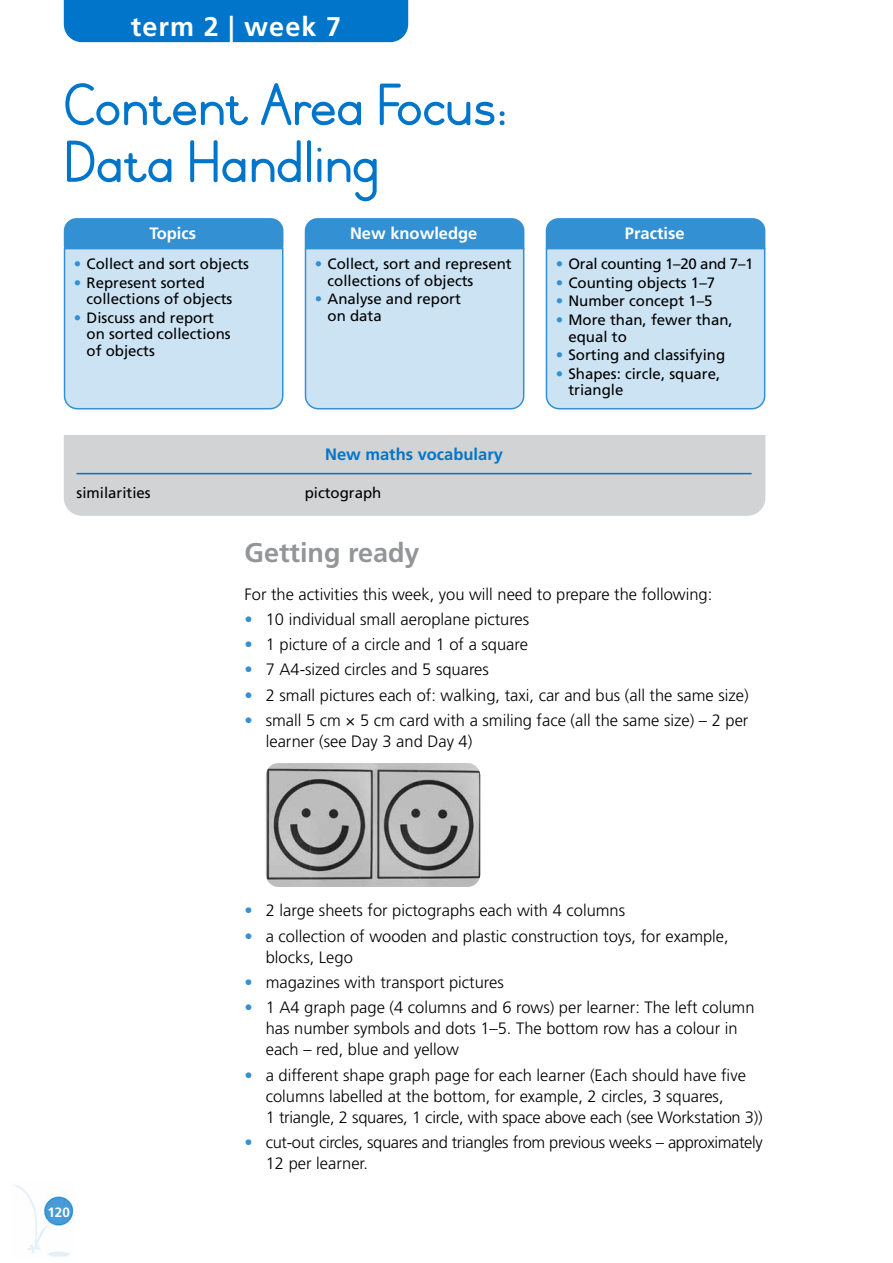
<style>
.page{position:relative;width:893px;height:1263px;background:#fff}
.page>*{position:absolute;margin:0;border:0;box-sizing:border-box;transform-origin:0 0}
.t1{font:69px/57px "Teachers Pet";color:#0075c9}
.t2{font:700 27px "Frutiger LT Std";color:#939598}
.t3{font:700 27px "Frutiger LT Std";letter-spacing:.04em;color:#fff}
.t4{font:300 16.5px/21px "Frutiger LT Std";color:#000}
.t5{font:300 16.5px/21px "Frutiger LT Std";letter-spacing:-.02em;color:#000}
.t6{font:700 16.5px "Frutiger LT Std";color:#fff}
.t7{font:700 16.5px "Frutiger LT Std";color:#0075c9}
.t8{font:15px/16.5px "Frutiger LT Std";color:#000}
.t9{font:15px "Frutiger LT Std";letter-spacing:-.02em;color:#000}
.t10{font:700 13.5px "Frutiger LT Std";color:#fff}
.s1{color:#3390d3}
</style>
<div class="page">
<div style="left:64px;top:0;width:344px;height:42px;background:#0075c9"></div>
<img style="left:13px;top:1185px;width:61px;height:72px">
<div style="left:546px;top:218px;width:219px;height:42px;background:#3390d3;border-radius:13px"></div>
<div style="left:545px;top:247px;width:221px;height:163px;background:#cce3f4"></div>
<img style="left:266px;top:763px;width:214px;height:124px">
<div style="left:64px;top:218px;width:219px;height:40px;background:#3390d3;border-radius:13px"></div>
<div style="left:63px;top:247px;width:221px;height:163px;background:#cce3f4"></div>
<div style="left:305px;top:218px;width:219px;height:42px;background:#3390d3;border-radius:13px"></div>
<div style="left:304px;top:247px;width:221px;height:163px;background:#cce3f4"></div>
<div style="left:64px;top:435px;width:701px;height:81px;background:#d1d3d4"></div>
<hr style="left:77px;top:473px;width:675px;height:1px;background:#0075c9">
<h2 class="t3" style="left:131px;top:10px;width:212px">term 2 | week 7</h2>
<h1 class="t1" style="left:64px;top:80px;width:445px">Content Area Focus:<br>Data Handling</h1>
<p class="t6" style="left:149px;top:224px;width:48px">Topics</p>
<p class="t8" style="left:74px;top:256px;width:177px"><span class="s1">•</span> Collect and sort objects</p>
<p class="t8" style="left:87px;top:274px;width:147px;text-indent:-13px"><span class="s1">•</span> Represent sorted collections of objects</p>
<p class="t8" style="left:87px;top:309px;width:146px;text-indent:-13px"><span class="s1">•</span> Discuss and report on sorted collections of objects</p>
<p class="t6" style="left:350px;top:224px;width:129px">New knowledge</p>
<p class="t8" style="left:327px;top:256px;width:186px;text-indent:-13px"><span class="s1">•</span> Collect, sort and represent collections of objects</p>
<p class="t8" style="left:327px;top:291px;width:135px;text-indent:-13px"><span class="s1">•</span> Analyse and report on data</p>
<p class="t7" style="left:325px;top:445px;width:179px">New maths vocabulary</p>
<p class="t8" style="left:77px;top:484px;width:76px">similarities</p>
<p class="t8" style="left:305px;top:484px;width:78px">pictograph</p>
<p class="t6" style="left:625px;top:224px;width:61px">Practise</p>
<p class="t9" style="left:556px;top:255px;width:199px"><span class="s1">•</span> Oral counting 1–20 and 7–1</p>
<p class="t8" style="left:556px;top:274px;width:161px"><span class="s1">•</span> Counting objects 1–7</p>
<p class="t8" style="left:556px;top:293px;width:158px"><span class="s1">•</span> Number concept 1–5</p>
<p class="t8" style="left:568px;top:312px;width:166px;text-indent:-13px"><span class="s1">•</span> More than, fewer than, equal to</p>
<p class="t8" style="left:556px;top:347px;width:171px"><span class="s1">•</span> Sorting and classifying</p>
<p class="t8" style="left:568px;top:365px;width:153px;text-indent:-13px"><span class="s1">•</span> Shapes: circle, square, triangle</p>
<h2 class="t2" style="left:244px;top:536px;width:177px">Getting ready</h2>
<p class="t4" style="left:244px;top:584px;width:469px">For the activities this week, you will need to prepare the following:</p>
<p class="t4" style="left:244px;top:609px;width:286px"><span class="s1">•</span> 10 individual small aeroplane pictures</p>
<p class="t4" style="left:244px;top:634px;width:285px"><span class="s1">•</span> 1 picture of a circle and 1 of a square</p>
<p class="t4" style="left:244px;top:659px;width:246px"><span class="s1">•</span> 7 A4-sized circles and 5 squares</p>
<p class="t4" style="left:244px;top:685px;width:506px"><span class="s1">•</span> 2 small pictures each of: walking, taxi, car and bus (all the same size)</p>
<p class="t4" style="left:266px;top:710px;width:484px;text-indent:-21px"><span class="s1">•</span> small 5 cm × 5 cm card with a smiling face (all the same size) – 2 per learner (see Day 3 and Day 4)</p>
<p class="t10" style="left:47px;top:1204px;width:24px">120</p>
<p class="t4" style="left:244px;top:900px;width:382px"><span class="s1">•</span> 2 large sheets for pictographs each with 4 columns</p>
<p class="t4" style="left:266px;top:926px;width:464px;text-indent:-21px"><span class="s1">•</span> a collection of wooden and plastic construction toys, for example, blocks, Lego</p>
<p class="t4" style="left:244px;top:972px;width:261px"><span class="s1">•</span> magazines with transport pictures</p>
<p class="t4" style="left:266px;top:997px;width:490px;text-indent:-21px"><span class="s1">•</span> 1 A4 graph page (4 columns and 6 rows) per learner: The left column has number symbols and dots 1–5. The bottom row has a colour in each – red, blue and yellow</p>
<p class="t4" style="left:266px;top:1064px;width:498px;text-indent:-21px"><span class="s1">•</span> a different shape graph page for each learner (Each should have five columns labelled at the bottom, for example, 2 circles, 3 squares,<br>1 triangle, 2 squares, 1 circle, with space above each (see Workstation 3))</p>
<p class="t5" style="left:266px;top:1132px;width:498px;text-indent:-21px"><span class="s1">•</span> cut-out circles, squares and triangles from previous weeks – approximately<br>12 per learner.</p>
</div>
